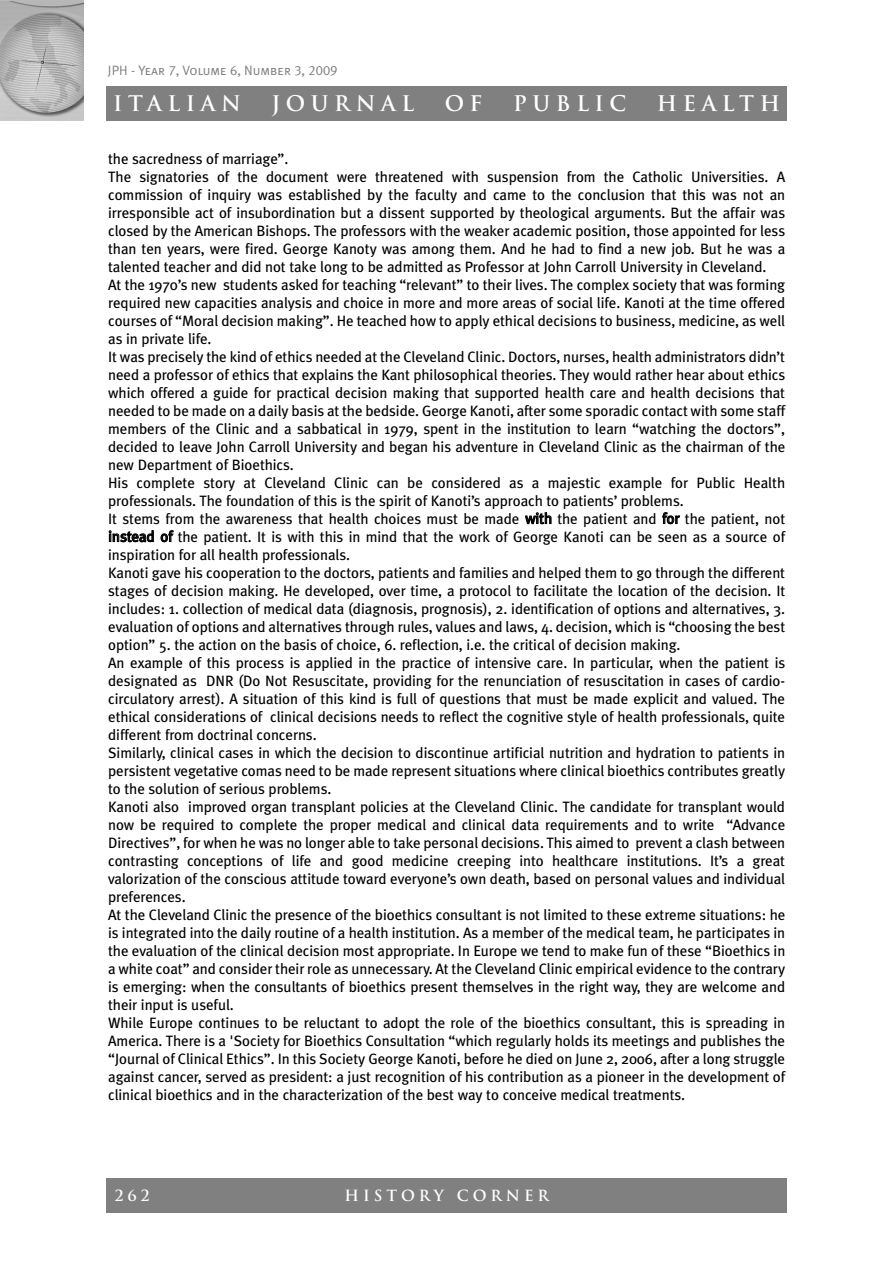
<style>
.page{position:relative;width:893px;height:1263px;background:#fff}
.page>*{position:absolute;margin:0;border:0;box-sizing:border-box;transform-origin:0 0}
.t1{font:700 21px "Trajan";letter-spacing:.265em;color:#fff}
.t2{font:15px/18px "Meta Plus";letter-spacing:-.005em;color:#000}
.t3{font:700 15px "Trajan";letter-spacing:.265em;color:#fff}
.t4{font:13.5px "Meta Plus Normal Caps";color:#808080}
</style>
<div class="page">
<div style="left:0;top:0;width:84px;height:5px;background:#b8b8b8"></div>
<img style="left:0;top:1px;width:84px;height:119px">
<div style="left:106px;top:1179px;width:681px;height:34px;background:#808080"></div>
<div style="left:106px;top:86px;width:681px;height:34px;background:#808080"></div>
<p class="t4" style="left:108px;top:62px;width:231px">JPH - Year 7, Volume 6, Number 3, 2009</p>
<h1 class="t1" style="left:113px;top:91px;width:129px">ITALIAN</h1>
<h1 class="t1" style="left:272px;top:91px;width:144px">JOURNAL</h1>
<h1 class="t1" style="left:445px;top:91px;width:39px">O F</h1>
<h1 class="t1" style="left:513px;top:91px;width:115px">PUBLIC</h1>
<h1 class="t1" style="left:657px;top:91px;width:125px">HEALTH</h1>
<p class="t2" style="left:108px;top:150px;width:679px">the sacredness of marriage”.<br>The signatories of the document were threatened with suspension from the Catholic Universities. A commission of inquiry was established by the faculty and came to the conclusion that this was not an irresponsible act of insubordination but a dissent supported by theological arguments. But the affair was closed by the American Bishops. The professors with the weaker academic position, those appointed for less than ten years, were fired. George Kanoty was among them. And he had to find a new job. But he was a talented teacher and did not take long to be admitted as Professor at John Carroll University in Cleveland.<br>At the 1970’s new students asked for teaching “relevant” to their lives. The complex society that was forming required new capacities analysis and choice in more and more areas of social life. Kanoti at the time offered courses of “Moral decision making”. He teached how to apply ethical decisions to business, medicine, as well as in private life.<br>It was precisely the kind of ethics needed at the Cleveland Clinic. Doctors, nurses, health administrators didn’t need a professor of ethics that explains the Kant philosophical theories. They would rather hear about ethics which offered a guide for practical decision making that supported health care and health decisions that needed to be made on a daily basis at the bedside. George Kanoti, after some sporadic contact with some staff members of the Clinic and a sabbatical in 1979, spent in the institution to learn “watching the doctors”, decided to leave John Carroll University and began his adventure in Cleveland Clinic as the chairman of the new Department of Bioethics.<br>His complete story at Cleveland Clinic can be considered as a majestic example for Public Health professionals. The foundation of this is the spirit of Kanoti’s approach to patients’ problems.<br>It stems from the awareness that health choices must be made with the patient and for the patient, not instead of the patient. It is with this in mind that the work of George Kanoti can be seen as a source of inspiration for all health professionals.<br>Kanoti gave his cooperation to the doctors, patients and families and helped them to go through the different stages of decision making. He developed, over time, a protocol to facilitate the location of the decision. It includes: 1. collection of medical data (diagnosis, prognosis), 2. identification of options and alternatives, 3. evaluation of options and alternatives through rules, values and laws, 4. decision, which is “choosing the best option” 5. the action on the basis of choice, 6. reflection, i.e. the critical of decision making.<br>An example of this process is applied in the practice of intensive care. In particular, when the patient is designated as DNR (Do Not Resuscitate, providing for the renunciation of resuscitation in cases of cardio&shy;circulatory arrest). A situation of this kind is full of questions that must be made explicit and valued. The ethical considerations of clinical decisions needs to reflect the cognitive style of health professionals, quite different from doctrinal concerns.<br>Similarly, clinical cases in which the decision to discontinue artificial nutrition and hydration to patients in persistent vegetative comas need to be made represent situations where clinical bioethics contributes greatly to the solution of serious problems.<br>Kanoti also improved organ transplant policies at the Cleveland Clinic. The candidate for transplant would now be required to complete the proper medical and clinical data requirements and to write “Advance Directives”, for when he was no longer able to take personal decisions. This aimed to prevent a clash between contrasting conceptions of life and good medicine creeping into healthcare institutions. It’s a great valorization of the conscious attitude toward everyone’s own death, based on personal values and individual preferences.<br>At the Cleveland Clinic the presence of the bioethics consultant is not limited to these extreme situations: he is integrated into the daily routine of a health institution. As a member of the medical team, he participates in the evaluation of the clinical decision most appropriate. In Europe we tend to make fun of these “Bioethics in a white coat” and consider their role as unnecessary. At the Cleveland Clinic empirical evidence to the contrary is emerging: when the consultants of bioethics present themselves in the right way, they are welcome and their input is useful.<br>While Europe continues to be reluctant to adopt the role of the bioethics consultant, this is spreading in America. There is a 'Society for Bioethics Consultation “which regularly holds its meetings and publishes the “Journal of Clinical Ethics”. In this Society George Kanoti, before he died on June 2, 2006, after a long struggle against cancer, served as president: a just recognition of his contribution as a pioneer in the development of clinical bioethics and in the characterization of the best way to conceive medical treatments.</p>
<p class="t3" style="left:115px;top:1187px;width:36px">262</p>
<p class="t3" style="left:345px;top:1187px;width:206px">HISTORY CORNER</p>
</div>
